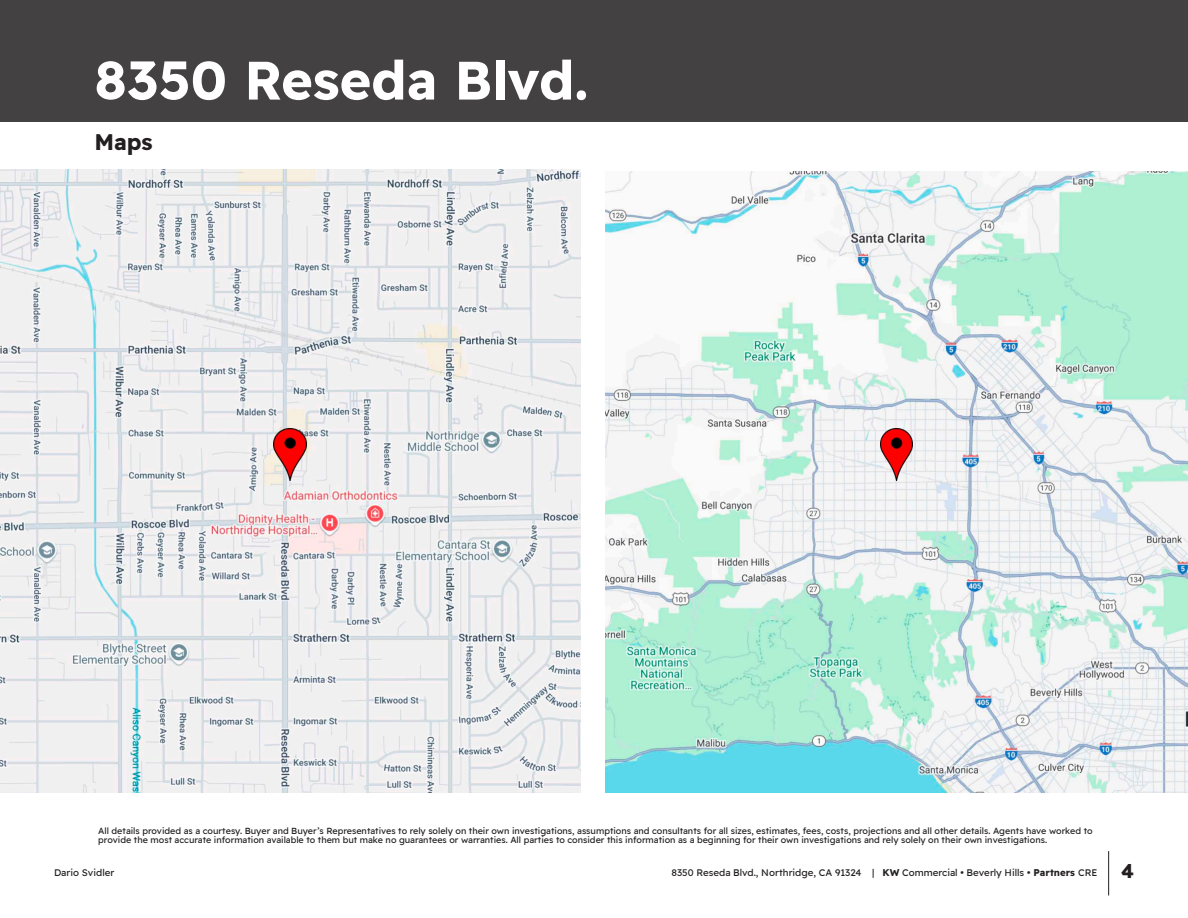
<style>
.page{position:relative;width:1188px;height:918px;background:#fff}
.page>*{position:absolute;margin:0;border:0;box-sizing:border-box;transform-origin:0 0}
.t1{font:700 54px "Readex Pro";color:#fff}
.t2{font:700 22.5px "Readex Pro";color:#231f20}
.t3{font:9.75px "Readex Pro";color:#231f20}
.t4{font:9px/9px "Readex Pro";color:#231f20}
.s1{font-weight:700}
.s2{font-weight:700;font-size:19.5px}
</style>
<div class="page">
<hr style="left:1108px;top:851px;width:1px;height:45px;background:#231f20">
<div style="left:0;top:0;width:1188px;height:122px;background:#444142"></div>
<img style="left:0;top:169px;width:580px;height:624px">
<img style="left:606px;top:171px;width:582px;height:622px">
<img style="left:880px;top:429px;width:32px;height:51px">
<img style="left:274px;top:429px;width:33px;height:52px">
<h1 class="t1" style="left:94px;top:46px;width:495px">8350 Reseda Blvd.</h1>
<h2 class="t2" style="left:94px;top:127px;width:60px">Maps</h2>
<p class="t4" style="left:98px;top:826px;width:996px">All details provided as a courtesy. Buyer and Buyer’s Representatives to rely solely on their own investigations, assumptions and consultants for all sizes, estimates, fees, costs, projections and all other details. Agents have worked to provide the most accurate information available to them but make no guarantees or warranties. All parties to consider this information as a beginning for their own investigations and rely solely on their own investigations.</p>
<p class="t3" style="left:54px;top:866px;width:62px">Dario Svidler</p>
<p class="t3" style="left:672px;top:866px;width:464px">8350 Reseda Blvd., Northridge, CA 91324 | <span class="s1">KW</span> Commercial <span class="s1">•</span> Beverly Hills <span class="s1">• Partners</span> CRE <span class="s2">4</span></p>
</div>
